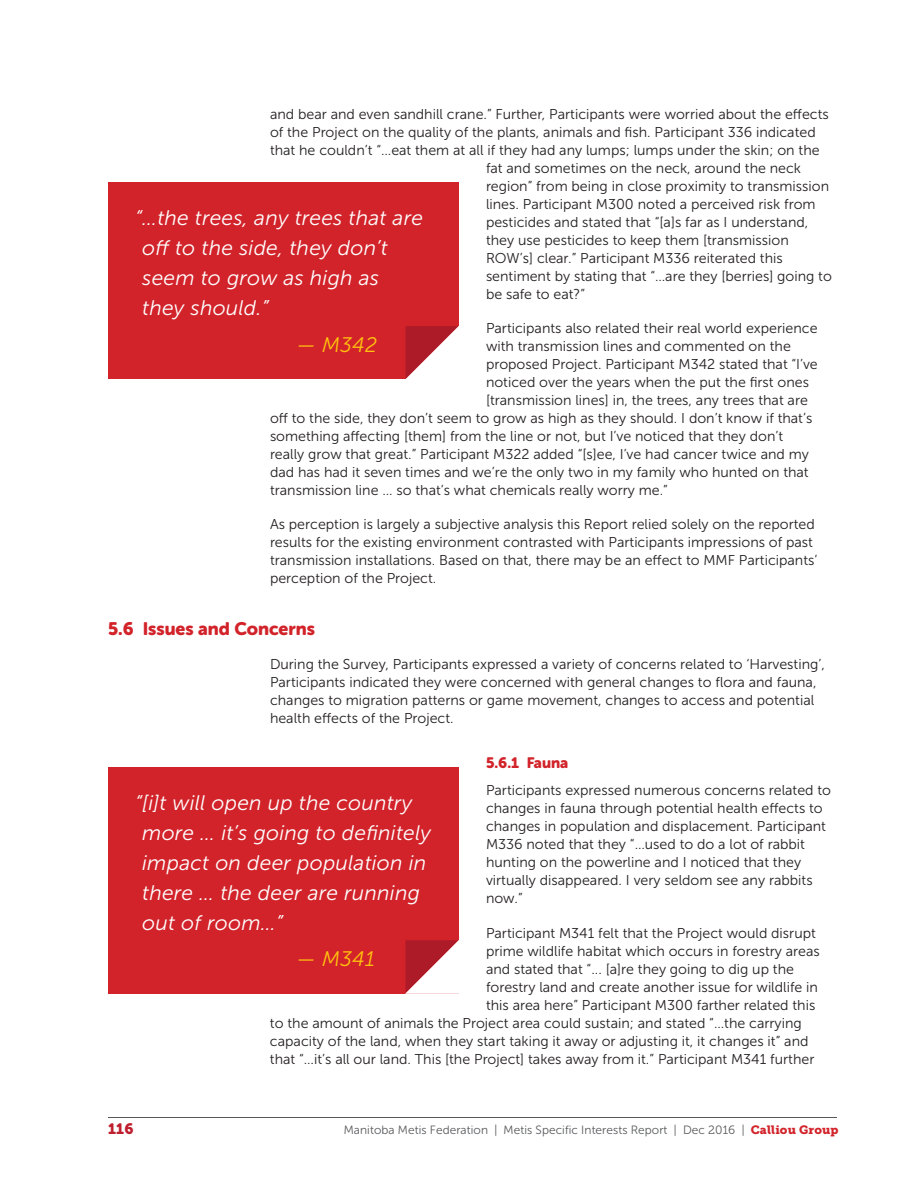
<style>
.page{position:relative;width:918px;height:1188px;background:#fff}
.page>*{position:absolute;margin:0;border:0;box-sizing:border-box;transform-origin:0 0}
.t1{font:italic 21px/30px "Museo Sans 300";letter-spacing:.01em;color:#fff}
.t2{font:italic 21px "Museo Sans 300";letter-spacing:.01em;color:#ffc20e}
.t3{font:18px "Museo Sans Rounded 900";color:#d2232a}
.t4{font:15px "Museo Sans Rounded 900";color:#d2232a}
.t5{font:15px "Museo Sans Rounded 900";color:#be1e2d}
.t6{font:14.25px/18px "Museo Sans 300";color:#231f20}
.t7{font:12px "Museo Sans Rounded 300";letter-spacing:.01em;color:#58595b}
.s1{font-family:"Museo Slab 300"}
.s2{font-family:"Museo Slab 900";color:#d2232a}
</style>
<div class="page">
<hr style="left:108px;top:1117px;width:729px;height:1px;background:#58595b">
<div style="left:108px;top:183px;width:351px;height:196px;background:#d2232a"></div>
<svg style="left:405px;top:326px;width:54px;height:53px;background:#d68b92"></svg>
<div style="left:108px;top:767px;width:351px;height:226px;background:#d2232a"></div>
<svg style="left:405px;top:940px;width:54px;height:54px;background:#d68c93"></svg>
<p class="t6" style="left:270px;top:105px;width:560px">and bear and even sandhill crane.” Further, Participants were worried about the effects</p>
<p class="t6" style="left:270px;top:123px;width:547px">of the Project on the quality of the plants, animals and fish. Participant 336 indicated</p>
<p class="t6" style="left:270px;top:141px;width:551px">that he couldn’t “…eat them at all if they had any lumps; lumps under the skin; on the</p>
<p class="t6" style="left:486px;top:159px;width:317px">fat and sometimes on the neck, around the neck</p>
<p class="t6" style="left:486px;top:177px;width:345px">region” from being in close proximity to transmission</p>
<p class="t6" style="left:486px;top:195px;width:331px">lines. Participant M300 noted a perceived risk from</p>
<p class="t6" style="left:486px;top:213px;width:324px">pesticides and stated that “[a]s far as I understand,</p>
<p class="t6" style="left:486px;top:231px;width:304px">they use pesticides to keep them [transmission</p>
<p class="t6" style="left:486px;top:249px;width:298px">ROW’s] clear.” Participant M336 reiterated this</p>
<p class="t6" style="left:486px;top:267px;width:347px">sentiment by stating that “…are they [berries] going to</p>
<p class="t6" style="left:486px;top:285px;width:101px">be safe to eat?”</p>
<p class="t6" style="left:486px;top:319px;width:333px">Participants also related their real world experience</p>
<p class="t6" style="left:486px;top:337px;width:306px">with transmission lines and commented on the</p>
<p class="t6" style="left:486px;top:355px;width:333px">proposed Project. Participant M342 stated that “I’ve</p>
<p class="t6" style="left:486px;top:373px;width:325px">noticed over the years when the put the first ones</p>
<p class="t6" style="left:486px;top:391px;width:323px">[transmission lines] in, the trees, any trees that are</p>
<p class="t6" style="left:270px;top:409px;width:544px">off to the side, they don’t seem to grow as high as they should. I don’t know if that’s</p>
<p class="t6" style="left:270px;top:427px;width:515px">something affecting [them] from the line or not, but I’ve noticed that they don’t</p>
<p class="t6" style="left:270px;top:445px;width:540px">really grow that great.” Participant M322 added “[s]ee, I’ve had cancer twice and my</p>
<p class="t6" style="left:270px;top:463px;width:540px">dad has had it seven times and we’re the only two in my family who hunted on that</p>
<p class="t6" style="left:270px;top:481px;width:399px">transmission line … so that’s what chemicals really worry me.”</p>
<p class="t6" style="left:270px;top:515px;width:549px">As perception is largely a subjective analysis this Report relied solely on the reported results for the existing environment contrasted with Participants impressions of past transmission installations. Based on that, there may be an effect to MMF Participants’ perception of the Project.</p>
<p class="t3" style="left:108px;top:618px;width:209px">5.6 Issues and Concerns</p>
<p class="t6" style="left:270px;top:655px;width:556px">During the Survey, Participants expressed a variety of concerns related to ‘Harvesting’, Participants indicated they were concerned with general changes to flora and fauna, changes to migration patterns or game movement, changes to access and potential health effects of the Project.</p>
<p class="t4" style="left:486px;top:754px;width:84px">5.6.1 Fauna</p>
<p class="t6" style="left:486px;top:782px;width:347px">Participants expressed numerous concerns related to changes in fauna through potential health effects to changes in population and displacement. Participant M336 noted that they “…used to do a lot of rabbit hunting on the powerline and I noticed that they virtually disappeared. I very seldom see any rabbits now.”</p>
<p class="t6" style="left:486px;top:924px;width:331px">Participant M341 felt that the Project would disrupt</p>
<p class="t6" style="left:486px;top:942px;width:335px">prime wildlife habitat which occurs in forestry areas</p>
<p class="t6" style="left:486px;top:960px;width:310px">and stated that “... [a]re they going to dig up the</p>
<p class="t6" style="left:486px;top:978px;width:334px">forestry land and create another issue for wildlife in</p>
<p class="t6" style="left:486px;top:996px;width:331px">this area here” Participant M300 farther related this</p>
<p class="t6" style="left:270px;top:1014px;width:533px">to the amount of animals the Project area could sustain; and stated “…the carrying</p>
<p class="t6" style="left:270px;top:1032px;width:540px">capacity of the land, when they start taking it away or adjusting it, it changes it” and</p>
<p class="t6" style="left:270px;top:1050px;width:546px">that “…it’s all our land. This [the Project] takes away from it.” Participant M341 further</p>
<h1 class="t1" style="left:142px;top:203px;width:282px;text-indent:-7px">“…the trees, any trees that are off to the side, they don’t seem to grow as high as they should.”</h1>
<h1 class="t2" style="left:297px;top:334px;width:82px">— M342</h1>
<h1 class="t1" style="left:142px;top:787px;width:290px;text-indent:-7px">“[i]t will open up the country more … it’s going to definitely impact on deer population in there … the deer are running out of room…”</h1>
<h1 class="t2" style="left:297px;top:948px;width:79px">— M341</h1>
<p class="t5" style="left:108px;top:1120px;width:27px">116</p>
<p class="t7" style="left:344px;top:1123px;width:496px">Manitoba Metis Federation | Metis Specific Interests Report | Dec <span class="s1">2016</span> | <span class="s2">Calliou Group</span></p>
</div>
